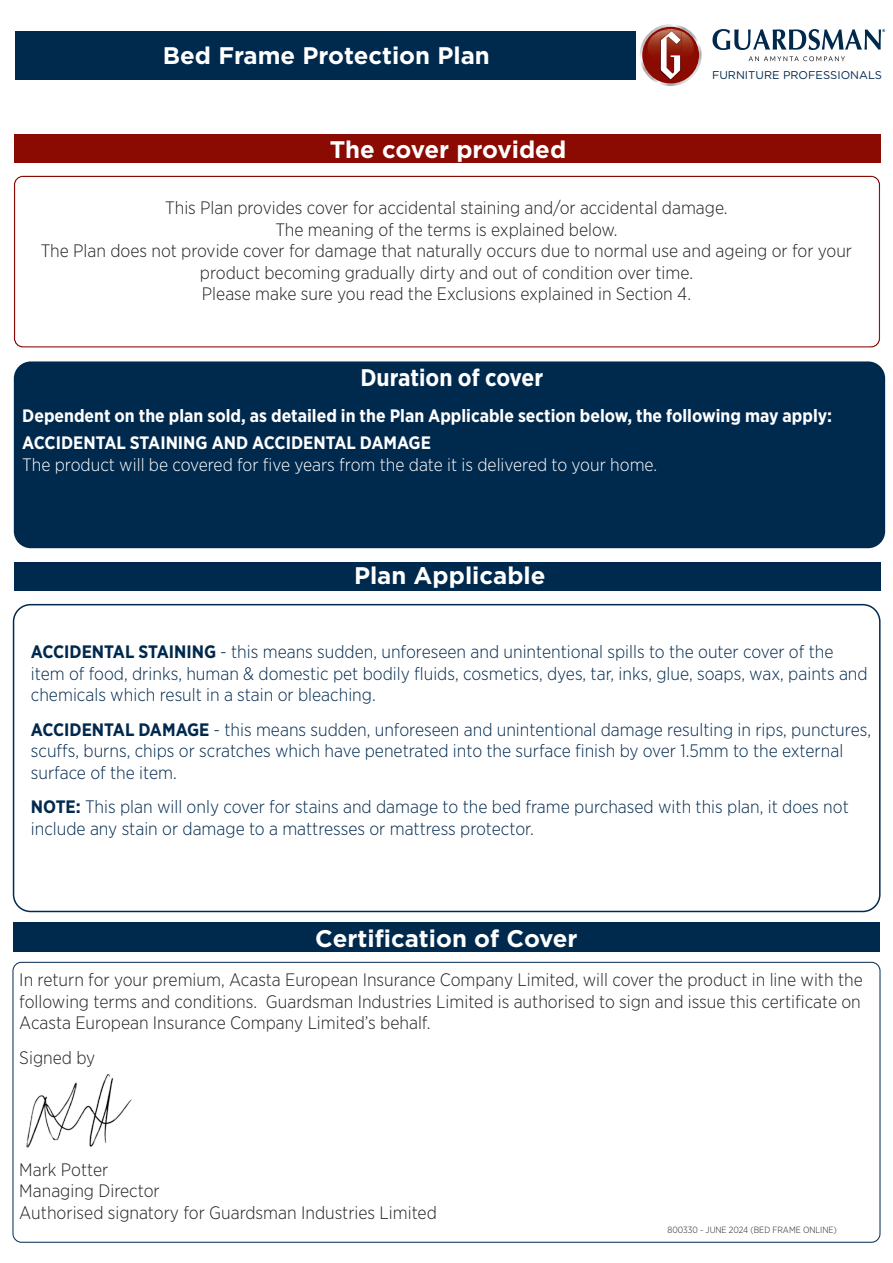
<style>
.page{position:relative;width:893px;height:1263px;background:#fff}
.page>*{position:absolute;margin:0;border:0;box-sizing:border-box;transform-origin:0 0}
.t1{font:700 24px "Gotham";color:#fff}
.t2{font:700 24px "Gotham Narrow";color:#fff}
.t3{font:300 18px/21.6px "Gotham Narrow";color:#231f20;text-align:center}
.t4{font:300 18px/21.6px "Gotham Narrow";color:#00294e}
.t5{font:700 18px "Gotham Narrow";color:#fff}
.t6{font:300 18px "Gotham Narrow";color:#fff}
.t7{font:11.25px "Gotham";color:#00294e}
.t8{font:300 9px "Gotham Narrow";color:#231f20}
.s1{font-weight:700}
</style>
<div class="page">
<div style="left:15px;top:134px;width:866px;height:29px;background:#8b0a02"></div>
<div style="left:15px;top:32px;width:621px;height:48px;background:#00294e"></div>
<div style="left:13px;top:922px;width:867px;height:30px;background:#00294e"></div>
<div style="left:14px;top:562px;width:866px;height:29px;background:#00294e"></div>
<div style="left:13px;top:604px;width:867px;height:308px;border:2px solid #00294e;border-radius:17px"></div>
<div style="left:14px;top:361px;width:871px;height:187px;background:#00294e;border-radius:17px"></div>
<svg style="left:749px;top:56px;width:96px;height:5px"></svg>
<svg style="left:640px;top:24px;width:62px;height:62px"></svg>
<svg style="left:712px;top:29px;width:173px;height:21px"></svg>
<img style="left:26px;top:1074px;width:106px;height:74px">
<p class="t1" style="left:163px;top:41px;width:328px">Bed Frame Protection Plan</p>
<p class="t7" style="left:712px;top:68px;width:172px">FURNITURE PROFESSIONALS</p>
<p class="t1" style="left:330px;top:135px;width:238px">The cover provided</p>
<p class="t3" style="left:165px;top:196px;width:564px">This Plan provides cover for accidental staining and/or accidental damage.</p>
<p class="t3" style="left:275px;top:218px;width:344px">The meaning of the terms is explained below.</p>
<p class="t3" style="left:41px;top:240px;width:813px">The Plan does not provide cover for damage that naturally occurs due to normal use and ageing or for your product becoming gradually dirty and out of condition over time.</p>
<p class="t3" style="left:202px;top:283px;width:491px">Please make sure you read the Exclusions explained in Section 4.</p>
<p class="t2" style="left:360px;top:362px;width:184px">Duration of cover</p>
<p class="t5" style="left:22px;top:404px;width:811px">Dependent on the plan sold, as detailed in the Plan Applicable section below, the following may apply:</p>
<p class="t5" style="left:22px;top:431px;width:410px">ACCIDENTAL STAINING AND ACCIDENTAL DAMAGE</p>
<p class="t6" style="left:22px;top:454px;width:636px">The product will be covered for five years from the date it is delivered to your home.</p>
<p class="t1" style="left:354px;top:562px;width:193px">Plan Applicable</p>
<p class="t4" style="left:31px;top:640px;width:838px"><span class="s1">ACCIDENTAL STAINING</span> - this means sudden, unforeseen and unintentional spills to the outer cover of the item of food, drinks, human &amp; domestic pet bodily fluids, cosmetics, dyes, tar, inks, glue, soaps, wax, paints and chemicals which result in a stain or bleaching.</p>
<p class="t4" style="left:31px;top:718px;width:842px"><span class="s1">ACCIDENTAL DAMAGE</span> - this means sudden, unforeseen and unintentional damage resulting in rips, punctures, scuffs, burns, chips or scratches which have penetrated into the surface finish by over 1.5mm to the external surface of the item.</p>
<p class="t4" style="left:31px;top:795px;width:819px"><span class="s1">NOTE:</span> This plan will only cover for stains and damage to the bed frame purchased with this plan, it does not include any stain or damage to a mattresses or mattress protector.</p>
<p class="t1" style="left:315px;top:924px;width:264px">Certification of Cover</p>
<p class="t3" style="left:19px;top:968px;width:845px;text-align:justify">In return for your premium, Acasta European Insurance Company Limited, will cover the product in line with the following terms and conditions. Guardsman Industries Limited is authorised to sign and issue this certificate on Acasta European Insurance Company Limited’s behalf.</p>
<p class="t3" style="left:19px;top:1046px;width:77px">Signed by</p>
<p class="t3" style="left:19px;top:1158px;width:91px">Mark Potter</p>
<p class="t3" style="left:19px;top:1179px;width:142px">Managing Director</p>
<p class="t3" style="left:19px;top:1201px;width:419px">Authorised signatory for Guardsman Industries Limited</p>
<p class="t8" style="left:668px;top:1224px;width:171px">800330 - JUNE 2024 (BED FRAME ONLINE)</p>
</div>
